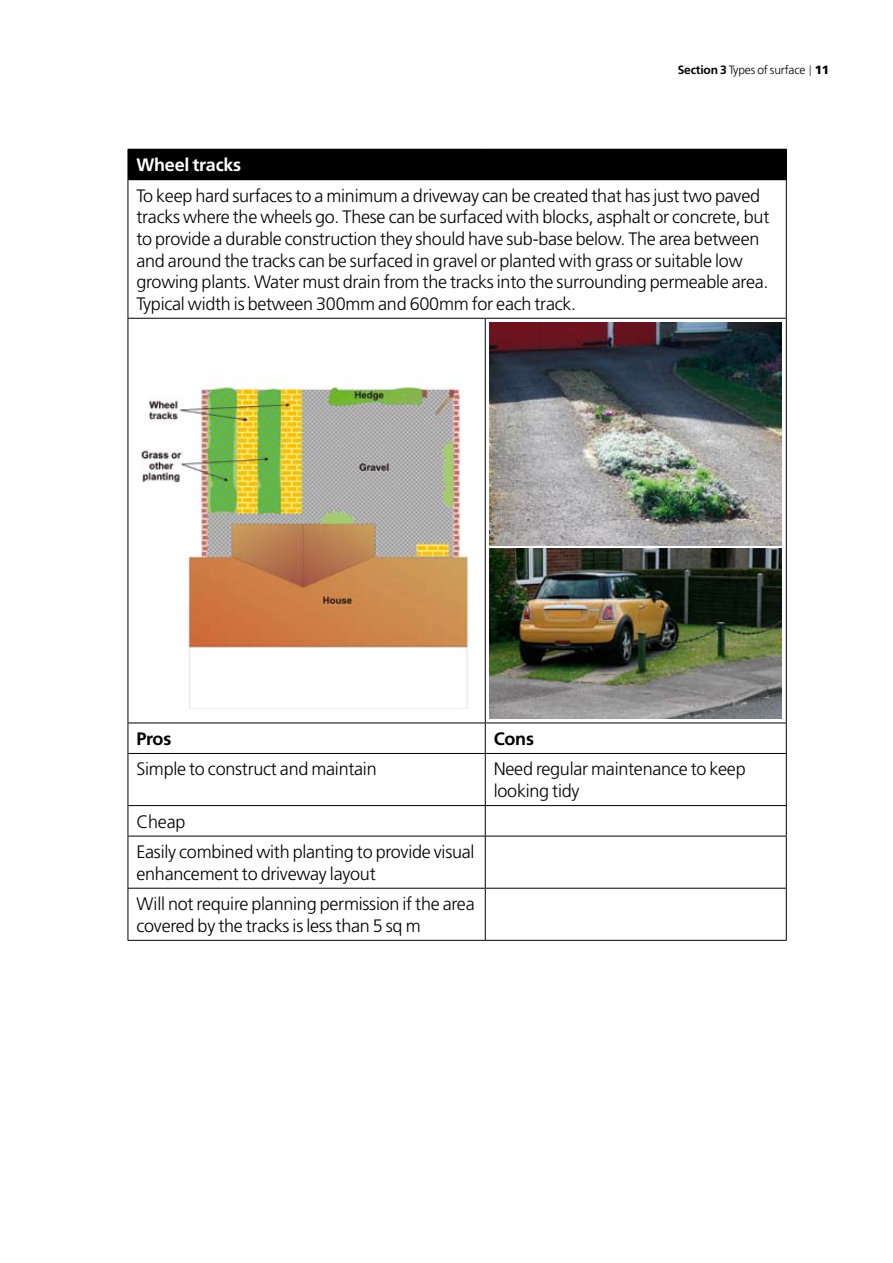
<style>
.page{position:relative;width:893px;height:1263px;background:#fff}
.page>*{position:absolute;margin:0;border:0;box-sizing:border-box;transform-origin:0 0}
.t1{font:300 18px/21.6px "Frutiger LT Std";letter-spacing:-.015em;color:#000}
.t2{font:700 18px "Frutiger LT Std";letter-spacing:-.015em;color:#fff}
.t3{font:700 18px "Frutiger LT Std";letter-spacing:-.015em;color:#000}
.t4{font:300 12px "Frutiger LT Std";letter-spacing:-.015em;color:#000}
.s1{font-weight:700}
.s2{font-weight:900}
</style>
<div class="page">
<div style="left:128px;top:149px;width:658px;height:31px;background:#000"></div>
<hr style="left:485px;top:149px;width:302px;height:1px;background:#000">
<svg style="left:786px;top:150px;width:1px;height:29px"></svg>
<hr style="left:128px;top:180px;width:1px;height:138px;background:#000">
<hr style="left:485px;top:179px;width:302px;height:1px;background:#000">
<hr style="left:786px;top:180px;width:1px;height:138px;background:#000">
<hr style="left:128px;top:318px;width:357px;height:1px;background:#000">
<hr style="left:128px;top:319px;width:1px;height:403px;background:#000">
<hr style="left:485px;top:318px;width:302px;height:1px;background:#000">
<hr style="left:485px;top:319px;width:1px;height:403px;background:#000">
<hr style="left:786px;top:319px;width:1px;height:403px;background:#000">
<hr style="left:128px;top:722px;width:357px;height:1px;background:#000">
<hr style="left:128px;top:723px;width:1px;height:30px;background:#000">
<hr style="left:485px;top:722px;width:302px;height:1px;background:#000">
<hr style="left:485px;top:723px;width:1px;height:30px;background:#000">
<hr style="left:786px;top:723px;width:1px;height:30px;background:#000">
<hr style="left:128px;top:753px;width:357px;height:1px;background:#000">
<hr style="left:128px;top:754px;width:1px;height:51px;background:#000">
<hr style="left:485px;top:753px;width:302px;height:1px;background:#000">
<hr style="left:485px;top:754px;width:1px;height:51px;background:#000">
<hr style="left:786px;top:754px;width:1px;height:51px;background:#000">
<hr style="left:128px;top:805px;width:357px;height:1px;background:#000">
<hr style="left:128px;top:806px;width:1px;height:30px;background:#000">
<hr style="left:485px;top:805px;width:302px;height:1px;background:#000">
<hr style="left:485px;top:806px;width:1px;height:30px;background:#000">
<hr style="left:786px;top:806px;width:1px;height:30px;background:#000">
<hr style="left:128px;top:836px;width:357px;height:1px;background:#000">
<hr style="left:128px;top:836px;width:1px;height:52px;background:#000">
<hr style="left:485px;top:836px;width:302px;height:1px;background:#000">
<hr style="left:485px;top:836px;width:1px;height:52px;background:#000">
<hr style="left:786px;top:836px;width:1px;height:52px;background:#000">
<hr style="left:128px;top:888px;width:357px;height:1px;background:#000">
<hr style="left:128px;top:888px;width:1px;height:52px;background:#000">
<hr style="left:485px;top:888px;width:302px;height:1px;background:#000">
<hr style="left:485px;top:888px;width:1px;height:52px;background:#000">
<hr style="left:786px;top:888px;width:1px;height:52px;background:#000">
<hr style="left:128px;top:940px;width:357px;height:1px;background:#000">
<hr style="left:485px;top:940px;width:302px;height:1px;background:#000">
<img style="left:141px;top:379px;width:329px;height:330px">
<img style="left:489px;top:322px;width:292px;height:223px">
<img style="left:489px;top:549px;width:292px;height:170px">
<p class="t4" style="left:678px;top:63px;width:153px"><span class="s1">Section 3</span> Types of surface <span class="s2">11</span></p>
<p class="t2" style="left:136px;top:154px;width:106px">Wheel tracks</p>
<p class="t1" style="left:136px;top:185px;width:634px">To keep hard surfaces to a minimum a driveway can be created that has just two paved tracks where the wheels go. These can be surfaced with blocks, asphalt or concrete, but to provide a durable construction they should have sub-base below. The area between and around the tracks can be surfaced in gravel or planted with grass or suitable low growing plants. Water must drain from the tracks into the surrounding permeable area.<br>Typical width is between 300mm and 600mm for each track.</p>
<p class="t3" style="left:136px;top:728px;width:36px">Pros</p>
<p class="t3" style="left:494px;top:728px;width:42px">Cons</p>
<p class="t1" style="left:136px;top:759px;width:242px">Simple to construct and maintain</p>
<p class="t1" style="left:494px;top:759px;width:253px">Need regular maintenance to keep looking tidy</p>
<p class="t1" style="left:136px;top:806px;width:340px;line-height:30.5px">Cheap<br>Easily combined with planting to provide visual</p>
<p class="t1" style="left:136px;top:858px;width:340px;line-height:30.5px">enhancement to driveway layout<br>Will not require planning permission if the area</p>
<p class="t1" style="left:136px;top:915px;width:286px">covered by the tracks is less than 5 sq m</p>
</div>
